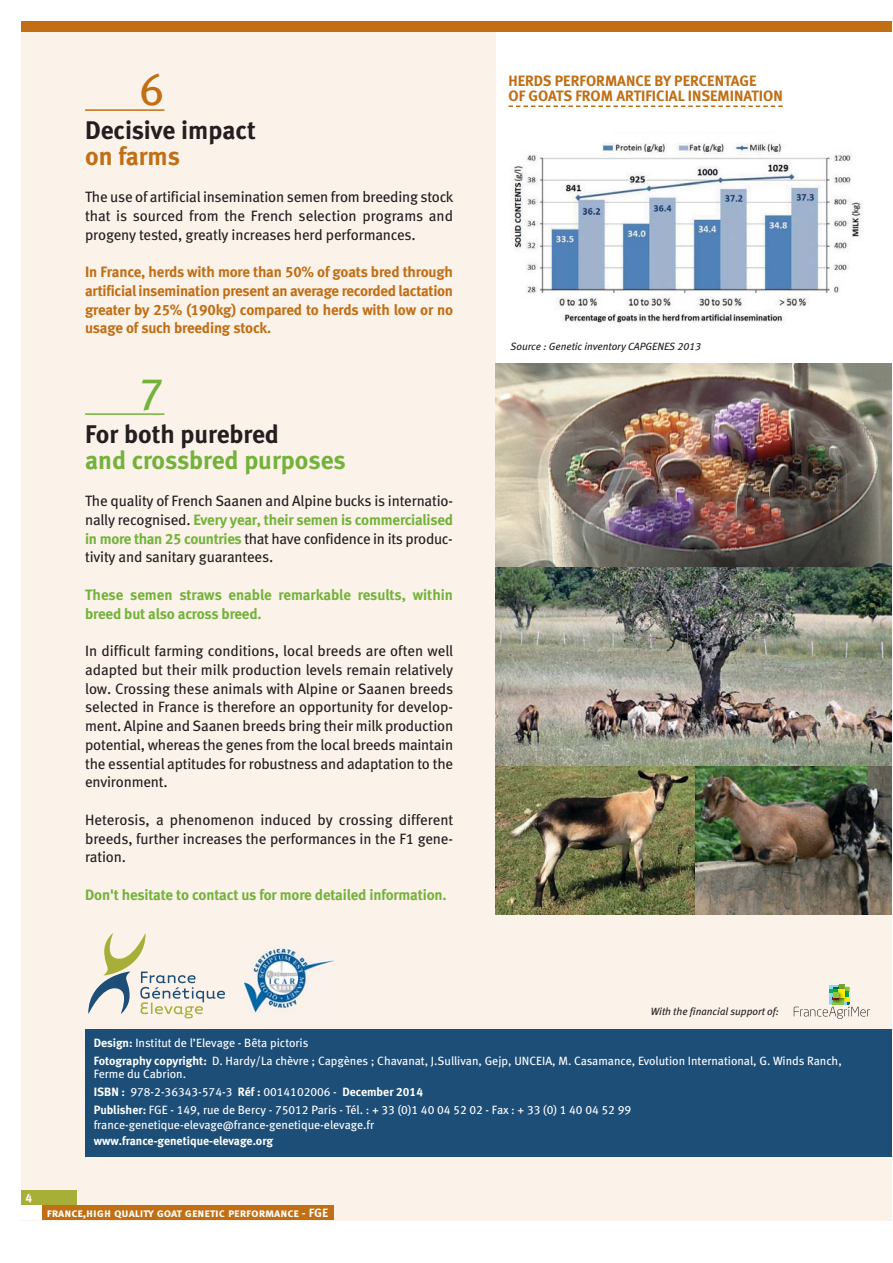
<style>
.page{position:relative;width:893px;height:1263px;background:#fff}
.page>*{position:absolute;margin:0;border:0;box-sizing:border-box;transform-origin:0 0}
.t1{font:45px "Meta Book LF";color:#c16e15}
.t2{font:45px "Meta Book LF";color:#74b23b}
.t3{font:25.5px "Meta Bold LF";color:#231f20}
.t4{font:25.5px "Meta Bold LF";letter-spacing:-.005em;color:#74b23b}
.t5{font:25.5px "Meta Bold LF";color:#c16e15}
.t6{font:15px/18.8px "Meta Book LF";letter-spacing:-.01em;color:#231f20;text-align:justify}
.t7{font:15px/18.8px "Meta Bold LF";letter-spacing:-.01em;color:#c16e15;text-align:justify}
.t8{font:15px/18.8px "Meta Bold LF";letter-spacing:-.01em;color:#74b23b}
.t9{font:12px/17.7px "Meta Book LF";color:#fff}
.t10{font:12px "Meta Bold LF Caps";color:#fff}
.t11{font:12px "Meta Bold LF";color:#fff}
.t12{font:italic 10.5px "Meta Book LF";color:#231f20}
.s1{font-family:"Meta Book LF";color:#231f20}
.s2{font-family:"Meta Bold LF";color:#74b23b}
.s3{font-family:"Meta Bold LF"}
</style>
<div class="page">
<div style="left:21px;top:32px;width:870px;height:1188px;background:#fbf2ea"></div>
<div style="left:85px;top:1029px;width:806px;height:128px;background:#1c4e78"></div>
<div style="left:21px;top:21px;width:870px;height:11px;background:#c16e15"></div>
<div style="left:21px;top:1191px;width:56px;height:14px;background:#a7af39"></div>
<svg style="left:88px;top:933px;width:137px;height:85px"></svg>
<svg style="left:793px;top:985px;width:77px;height:34px"></svg>
<div style="left:21px;top:1205px;width:22px;height:15px;background:#fff"></div>
<hr style="left:85px;top:109px;width:79px;height:2px;background:#c16e15">
<hr style="left:85px;top:413px;width:79px;height:2px;background:#74b23b">
<div style="left:495px;top:32px;width:396px;height:332px;background:#fff"></div>
<div style="left:43px;top:1205px;width:291px;height:15px;background:#c16e15"></div>
<svg style="left:508px;top:105px;width:274px;height:2px"></svg>
<img style="left:510px;top:143px;width:352px;height:181px">
<img style="left:495px;top:364px;width:396px;height:204px">
<img style="left:495px;top:765px;width:200px;height:149px">
<img style="left:695px;top:765px;width:196px;height:149px">
<img style="left:495px;top:568px;width:396px;height:197px">
<img style="left:244px;top:948px;width:91px;height:65px">
<h1 class="t1" style="left:139px;top:72px;width:27px">6</h1>
<h2 class="t3" style="left:85px;top:120px;width:172px">Decisive impact</h2>
<h2 class="t5" style="left:85px;top:146px;width:96px">on farms</h2>
<p class="t6" style="left:85px;top:189px;width:370px">The use of artificial insemination semen from breeding stock that is sourced from the French selection programs and progeny tested, greatly increases herd performances.</p>
<p class="t7" style="left:85px;top:264px;width:369px">In France, herds with more than 50% of goats bred through artificial insemination present an average recorded lactation greater by 25% (190kg) compared to herds with low or no usage of such breeding stock.</p>
<h1 class="t2" style="left:139px;top:376px;width:27px">7</h1>
<h2 class="t3" style="left:85px;top:424px;width:195px">For both purebred</h2>
<h2 class="t4" style="left:85px;top:450px;width:262px">and crossbred purposes</h2>
<p class="t6" style="left:85px;top:493px;width:369px">The quality of French Saanen and Alpine bucks is internatio-</p>
<p class="t8" style="left:85px;top:511px;width:369px"><span class="s1">nally recognised.</span> Every year, their semen is commercialised</p>
<p class="t6" style="left:85px;top:530px;width:369px"><span class="s2">in more than 25 countries</span> that have confidence in its produc&shy;tivity and sanitary guarantees.</p>
<p class="t8" style="left:85px;top:586px;width:369px">These semen straws enable remarkable results, within breed but also across breed.</p>
<p class="t6" style="left:85px;top:643px;width:369px">In difficult farming conditions, local breeds are often well adapted but their milk production levels remain relatively low. Crossing these animals with Alpine or Saanen breeds selected in France is therefore an opportunity for develop&shy;ment. Alpine and Saanen breeds bring their milk production potential, whereas the genes from the local breeds maintain the essential aptitudes for robustness and adaptation to the environment.</p>
<p class="t6" style="left:85px;top:811px;width:370px">Heterosis, a phenomenon induced by crossing different breeds, further increases the performances in the F1 gene&shy;ration.</p>
<p class="t8" style="left:85px;top:886px;width:363px">Don't hesitate to contact us for more detailed information.</p>
<p class="t7" style="left:508px;top:75px;width:276px;line-height:15px">HERDS PERFORMANCE BY PERCENTAGE<br>OF GOATS FROM ARTIFICIAL INSEMINATION</p>
<p class="t12" style="left:510px;top:342px;width:192px">Source : Genetic inventory CAPGENES 2013</p>
<p class="t12" style="left:651px;top:1008px;width:129px">With the financial support of:</p>
<p class="t9" style="left:94px;top:1035px;width:749px"><span class="s3">Design:</span> Institut de l’Elevage - Bêta pictoris<br><span class="s3">Fotography copyright:</span> D. Hardy/La chèvre ; Capgènes ; Chavanat, J.Sullivan, Gejp, UNCEIA, M. Casamance, Evolution International, G. Winds Ranch,</p>
<p class="t9" style="left:94px;top:1066px;width:539px">Ferme du Cabrion.<br><span class="s3">ISBN :</span> 978-2-36343-574-3 <span class="s3">Réf :</span> 0014102006 - <span class="s3">December 2014<br>Publisher:</span> FGE - 149, rue de Bercy - 75012 Paris - Tél. : + 33 (0)1 40 04 52 02 - Fax : + 33 (0) 1 40 04 52 99</p>
<p class="t9" style="left:94px;top:1117px;width:282px">france-genetique-elevage@france-genetique-elevage.fr</p>
<p class="t11" style="left:94px;top:1136px;width:181px">www.france-genetique-elevage.org</p>
<p class="t11" style="left:26px;top:1193px;width:8px">4</p>
<p class="t10" style="left:47px;top:1206px;width:283px">france,high quality goat genetic performance - FGE</p>
</div>
